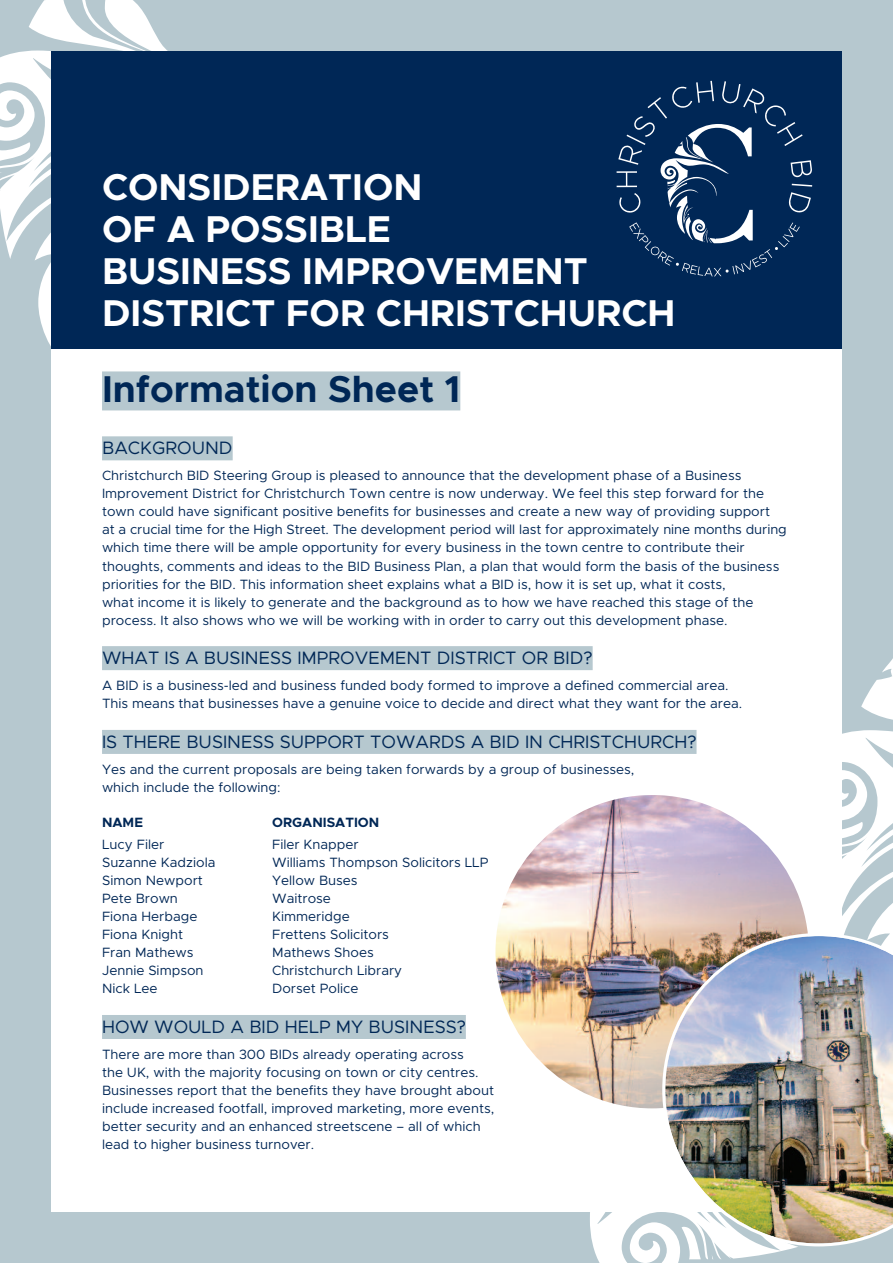
<style>
.page{position:relative;width:893px;height:1263px;background:#b6c8cf}
.page>*{position:absolute;margin:0;border:0;box-sizing:border-box;transform-origin:0 0}
.t1{font:700 37.5px/42px "Metropolis";color:#fff}
.t2{font:700 37.5px "Metropolis";color:#002756}
.t3{font:18px "Metropolis";color:#002756}
.t4{font:13.5px/18px "Metropolis";color:#002756}
.t5{font:700 13.5px "Metropolis";color:#002756}
</style>
<div class="page">
<svg style="left:590px;top:1212px;width:208px;height:51px;fill:#fff"></svg>
<svg style="left:682px;top:1246px;width:19px;height:13px"></svg>
<svg style="left:590px;top:1212px;width:18px;height:16px"></svg>
<svg style="left:842px;top:658px;width:51px;height:275px"></svg>
<svg style="left:0;top:0;width:168px;height:346px"></svg>
<div style="left:51px;top:349px;width:791px;height:863px;background:#fff"></div>
<div style="left:51px;top:51px;width:791px;height:298px;background:#002756"></div>
<div style="left:102px;top:371px;width:358px;height:39px;background:#b6c8cf"></div>
<div style="left:102px;top:436px;width:131px;height:24px;background:#b6c8cf"></div>
<div style="left:102px;top:646px;width:491px;height:24px;background:#b6c8cf"></div>
<div style="left:102px;top:730px;width:594px;height:24px;background:#b6c8cf"></div>
<div style="left:102px;top:1015px;width:364px;height:24px;background:#b6c8cf"></div>
<svg style="left:617px;top:81px;width:195px;height:195px"></svg>
<img style="left:495px;top:795px;width:314px;height:313px;border-radius:50%">
<img style="left:662px;top:933px;width:231px;height:313px">
<h1 class="t1" style="left:102px;top:168px;width:575px">CONSIDERATION<br>OF A POSSIBLE<br>BUSINESS IMPROVEMENT<br>DISTRICT FOR CHRISTCHURCH</h1>
<h1 class="t2" style="left:102px;top:372px;width:360px">Information Sheet 1</h1>
<h2 class="t3" style="left:102px;top:440px;width:132px">BACKGROUND</h2>
<p class="t4" style="left:102px;top:467px;width:686px">Christchurch BID Steering Group is pleased to announce that the development phase of a Business Improvement District for Christchurch Town centre is now underway. We feel this step forward for the town could have significant positive benefits for businesses and create a new way of providing support<br>at a crucial time for the High Street. The development period will last for approximately nine months during which time there will be ample opportunity for every business in the town centre to contribute their thoughts, comments and ideas to the BID Business Plan, a plan that would form the basis of the business priorities for the BID. This information sheet explains what a BID is, how it is set up, what it costs,<br>what income it is likely to generate and the background as to how we have reached this stage of the process. It also shows who we will be working with in order to carry out this development phase.</p>
<h2 class="t3" style="left:102px;top:649px;width:492px">WHAT IS A BUSINESS IMPROVEMENT DISTRICT OR BID?</h2>
<p class="t4" style="left:102px;top:677px;width:642px">A BID is a business-led and business funded body formed to improve a defined commercial area.<br>This means that businesses have a genuine voice to decide and direct what they want for the area.</p>
<h2 class="t3" style="left:102px;top:733px;width:596px">IS THERE BUSINESS SUPPORT TOWARDS A BID IN CHRISTCHURCH?</h2>
<p class="t4" style="left:102px;top:761px;width:534px">Yes and the current proposals are being taken forwards by a group of businesses, which include the following:</p>
<p class="t5" style="left:102px;top:816px;width:42px">NAME</p>
<p class="t5" style="left:272px;top:816px;width:109px">ORGANISATION</p>
<p class="t4" style="left:102px;top:836px;width:64px">Lucy Filer</p>
<p class="t4" style="left:272px;top:836px;width:88px">Filer Knapper</p>
<p class="t4" style="left:102px;top:854px;width:115px">Suzanne Kadziola</p>
<p class="t4" style="left:272px;top:854px;width:218px">Williams Thompson Solicitors LLP</p>
<p class="t4" style="left:102px;top:872px;width:102px">Simon Newport</p>
<p class="t4" style="left:272px;top:872px;width:87px">Yellow Buses</p>
<p class="t4" style="left:102px;top:890px;width:77px">Pete Brown</p>
<p class="t4" style="left:272px;top:890px;width:60px">Waitrose</p>
<p class="t4" style="left:102px;top:908px;width:97px">Fiona Herbage</p>
<p class="t4" style="left:272px;top:908px;width:79px">Kimmeridge</p>
<p class="t4" style="left:102px;top:926px;width:82px">Fiona Knight</p>
<p class="t4" style="left:272px;top:926px;width:118px">Frettens Solicitors</p>
<p class="t4" style="left:102px;top:944px;width:93px">Fran Mathews</p>
<p class="t4" style="left:272px;top:944px;width:103px">Mathews Shoes</p>
<p class="t4" style="left:102px;top:962px;width:103px">Jennie Simpson</p>
<p class="t4" style="left:272px;top:962px;width:132px">Christchurch Library</p>
<p class="t4" style="left:102px;top:980px;width:57px">Nick Lee</p>
<p class="t4" style="left:272px;top:980px;width:88px">Dorset Police</p>
<h2 class="t3" style="left:102px;top:1018px;width:365px">HOW WOULD A BID HELP MY BUSINESS?</h2>
<p class="t4" style="left:102px;top:1046px;width:394px">There are more than 300 BIDs already operating across<br>the UK, with the majority focusing on town or city centres.<br>Businesses report that the benefits they have brought about include increased footfall, improved marketing, more events, better security and an enhanced streetscene – all of which lead to higher business turnover.</p>
</div>
